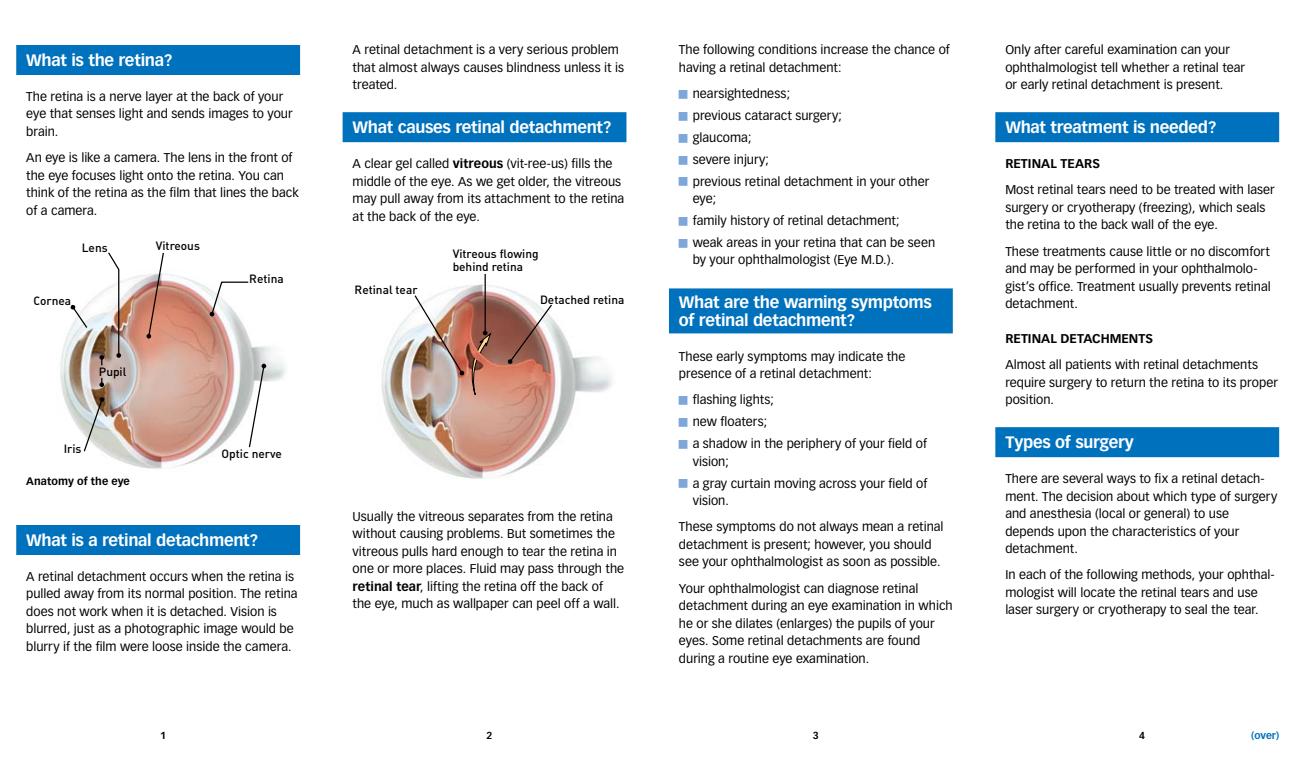
<style>
.page{position:relative;width:1305px;height:765px;background:#fff}
.page>*{position:absolute;margin:0;border:0;box-sizing:border-box;transform-origin:0 0}
.t1{font:700 16.25px/17.5px "Vectora LH";letter-spacing:-.02em;color:#fff}
.t2{font:12.5px/17.5px "Vectora LH";color:#000}
.t3{font:700 12.5px "Vectora LH";color:#000}
.t4{font:11.88px/13.8px "DIN Medium Alternate";color:#010101}
.t5{font:11.88px "DIN Medium Alternate";color:#000}
.t6{font:700 10.62px "Vectora LH";letter-spacing:.01em;color:#000}
.t7{font:700 10px "Vectora LH";color:#0071bc}
.t8{font:700 10px "Vectora LH";color:#000}
.s1{font-weight:700}
</style>
<div class="page">
<div style="left:16px;top:45px;width:284px;height:30px;background:#0071bc"></div>
<img style="left:60px;top:274px;width:226px;height:195px">
<svg style="left:99px;top:378px;width:5px;height:9px"></svg>
<svg style="left:70px;top:305px;width:19px;height:24px"></svg>
<svg style="left:99px;top:252px;width:22px;height:113px"></svg>
<svg style="left:83px;top:397px;width:22px;height:56px"></svg>
<svg style="left:209px;top:281px;width:40px;height:36px"></svg>
<svg style="left:146px;top:252px;width:19px;height:87px"></svg>
<svg style="left:248px;top:363px;width:18px;height:86px"></svg>
<img style="left:381px;top:284px;width:231px;height:195px">
<svg style="left:507px;top:303px;width:46px;height:61px;background:#ab857c"></svg>
<hr style="left:484px;top:274px;width:2px;height:59px;background:#010101">
<svg style="left:471px;top:331px;width:20px;height:68px"></svg>
<img style="left:413px;top:294px;width:51px;height:82px">
<div style="left:16px;top:525px;width:284px;height:30px;background:#0071bc"></div>
<div style="left:342px;top:112px;width:284px;height:30px;background:#0071bc"></div>
<div style="left:669px;top:288px;width:283px;height:45px;background:#0071bc"></div>
<div style="left:995px;top:112px;width:284px;height:30px;background:#0071bc"></div>
<div style="left:995px;top:427px;width:284px;height:30px;background:#0071bc"></div>
<h1 class="t1" style="left:26px;top:51px;width:148px">What is the retina?</h1>
<p class="t2" style="left:26px;top:88px;width:268px">The retina is a nerve layer at the back of your eye that senses light and sends images to your brain.</p>
<p class="t2" style="left:26px;top:149px;width:274px">An eye is like a camera. The lens in the front of the eye focuses light onto the retina. You can think of the retina as the film that lines the back of a camera.</p>
<p class="t5" style="left:82px;top:240px;width:27px">Lens</p>
<p class="t5" style="left:156px;top:238px;width:46px">Vitreous</p>
<p class="t5" style="left:33px;top:293px;width:39px">Cornea</p>
<p class="t5" style="left:99px;top:365px;width:29px">Pupil</p>
<p class="t5" style="left:249px;top:271px;width:36px">Retina</p>
<p class="t5" style="left:64px;top:442px;width:19px">Iris</p>
<p class="t6" style="left:26px;top:474px;width:105px">Anatomy of the eye</p>
<p class="t5" style="left:222px;top:446px;width:62px">Optic nerve</p>
<h1 class="t1" style="left:26px;top:531px;width:234px">What is a retinal detachment?</h1>
<p class="t2" style="left:26px;top:568px;width:273px">A retinal detachment occurs when the retina is pulled away from its normal position. The retina does not work when it is detached. Vision is blurred, just as a photographic image would be blurry if the film were loose inside the camera.</p>
<p class="t2" style="left:352px;top:41px;width:273px">A retinal detachment is a very serious problem that almost always causes blindness unless it is treated.</p>
<h1 class="t1" style="left:352px;top:119px;width:260px">What causes retinal detachment?</h1>
<p class="t2" style="left:352px;top:155px;width:273px">A clear gel called <span class="s1">vitreous</span> (vit-ree-us) fills the middle of the eye. As we get older, the vitreous may pull away from its attachment to the retina at the back of the eye.</p>
<p class="t4" style="left:354px;top:283px;width:64px">Retinal tear</p>
<p class="t4" style="left:453px;top:246px;width:87px">Vitreous flowing behind retina</p>
<p class="t4" style="left:540px;top:292px;width:86px">Detached retina</p>
<p class="t2" style="left:352px;top:508px;width:273px">Usually the vitreous separates from the retina without causing problems. But sometimes the vitreous pulls hard enough to tear the retina in one or more places. Fluid may pass through the <span class="s1">retinal tear</span>, lifting the retina off the back of the eye, much as wallpaper can peel off a wall.</p>
<p class="t2" style="left:679px;top:41px;width:272px">The following conditions increase the chance of having a retinal detachment:</p>
<p class="t2" style="left:692px;top:83px;width:238px;line-height:21.9px">nearsightedness;<br>previous cataract surgery;<br>glaucoma;<br>severe injury;<br>previous retinal detachment in your other</p>
<p class="t2" style="left:692px;top:188px;width:244px;line-height:21.9px">eye;<br>family history of retinal detachment;<br>weak areas in your retina that can be seen</p>
<p class="t2" style="left:692px;top:251px;width:203px">by your ophthalmologist (Eye M.D.).</p>
<h1 class="t1" style="left:679px;top:294px;width:254px">What are the warning symptoms of retinal detachment?</h1>
<p class="t2" style="left:679px;top:348px;width:228px">These early symptoms may indicate the presence of a retinal detachment:</p>
<p class="t2" style="left:692px;top:389px;width:236px;line-height:21.9px">flashing lights;<br>new floaters;<br>a shadow in the periphery of your field of</p>
<p class="t2" style="left:692px;top:450px;width:236px;line-height:21.9px">vision;<br>a gray curtain moving across your field of</p>
<p class="t2" style="left:679px;top:488px;width:266px;line-height:26.2px;text-indent:14px">vision.<br>These symptoms do not always mean a retinal</p>
<p class="t2" style="left:679px;top:536px;width:263px">detachment is present; however, you should see your ophthalmologist as soon as possible.</p>
<p class="t2" style="left:679px;top:579px;width:275px">Your ophthalmologist can diagnose retinal detachment during an eye examination in which he or she dilates (enlarges) the pupils of your eyes. Some retinal detachments are found during a routine eye examination.</p>
<p class="t2" style="left:1005px;top:41px;width:241px">Only after careful examination can your ophthalmologist tell whether a retinal tear or early retinal detachment is present.</p>
<h1 class="t1" style="left:1005px;top:119px;width:213px">What treatment is needed?</h1>
<p class="t3" style="left:1005px;top:156px;width:17px">Retinal</p>
<p class="t3" style="left:1060px;top:156px;width:16px">Tears</p>
<p class="t2" style="left:1005px;top:181px;width:271px">Most retinal tears need to be treated with laser surgery or cryotherapy (freezing), which seals the retina to the back wall of the eye.</p>
<p class="t2" style="left:1005px;top:243px;width:267px">These treatments cause little or no discomfort and may be performed in your ophthalmolo&shy;gist’s office. Treatment usually prevents retinal detachment.</p>
<p class="t3" style="left:1005px;top:331px;width:17px">Retinal</p>
<p class="t3" style="left:1060px;top:331px;width:19px">Detachments</p>
<p class="t2" style="left:1005px;top:356px;width:274px">Almost all patients with retinal detachments require surgery to return the retina to its proper position.</p>
<h1 class="t1" style="left:1005px;top:434px;width:130px">Types of surgery</h1>
<p class="t2" style="left:1005px;top:470px;width:273px">There are several ways to fix a retinal detach&shy;ment. The decision about which type of surgery and anesthesia (local or general) to use depends upon the characteristics of your detachment.</p>
<p class="t2" style="left:1005px;top:566px;width:271px">In each of the following methods, your ophthal&shy;mologist will locate the retinal tears and use laser surgery or cryotherapy to seal the tear.</p>
<p class="t8" style="left:160px;top:729px;width:7px">1</p>
<p class="t8" style="left:486px;top:729px;width:7px">2</p>
<p class="t8" style="left:813px;top:729px;width:7px">3</p>
<p class="t8" style="left:1139px;top:729px;width:7px">4</p>
<p class="t7" style="left:1251px;top:729px;width:29px">(over)</p>
</div>
